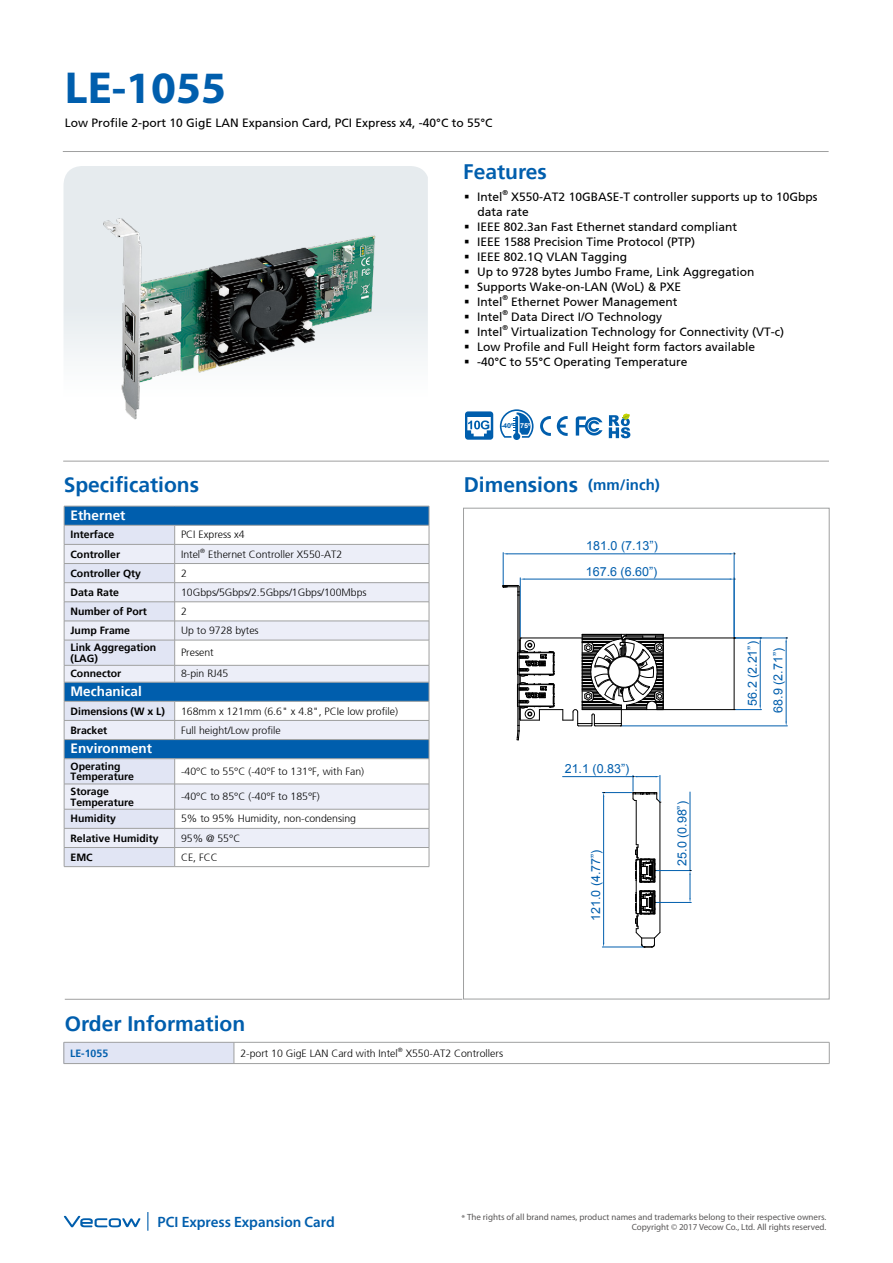
<style>
.page{position:relative;width:893px;height:1263px;background:#fff}
.page>*{position:absolute;margin:0;border:0;box-sizing:border-box;transform-origin:0 0}
.t1{font:700 45px "Myriad Pro";color:#005ead}
.t2{font:700 21px "Frutiger 65";color:#005ead}
.t3{font:600 15px "Myriad Pro";color:#005ead}
.t4{font:700 13.5px "Frutiger 65";color:#fff}
.t5{font:12.45px/26px "Arial";color:#005ead;text-align:center}
.t6{font:12px/15px "Frutiger 55 Roman";color:#000}
.t7{font:300 10.5px "Frutiger 45";color:#000}
.t8{font:700 10.5px/10.5px "Frutiger 65";color:#000}
.t9{font:700 10.5px "Frutiger 65";color:#005ead}
.t10{font:9px/10.8px "Myriad Pro";color:#595757;text-align:right}
.t11{font:7.05px "Frutiger 55 Roman";color:#000}
.t12{font:700 6.75px "Arial";color:#005ead;scale:1.07 1}
.t13{font:300 6.15px "Frutiger 45";color:#000}
.s1{color:#fff}
.s2{font-size:15px}
</style>
<div class="page">
<div style="left:64px;top:166px;width:364px;height:192px;background:#e6ebee"></div>
<hr style="left:63px;top:461px;width:766px;height:1px;background:#9fa0a0">
<hr style="left:63px;top:151px;width:766px;height:1px;background:#9fa0a0">
<hr style="left:65px;top:999px;width:397px;height:1px;background:#9fa0a0">
<svg style="left:64px;top:1216px;width:76px;height:11px"></svg>
<svg style="left:147px;top:1212px;width:1px;height:19px"></svg>
<div style="left:64px;top:1042px;width:170px;height:21px;background:#e1e5f4"></div>
<hr style="left:64px;top:1042px;width:170px;height:1px;background:#9fa0a0">
<svg style="left:64px;top:1042px;width:1px;height:21px"></svg>
<hr style="left:234px;top:1042px;width:595px;height:1px;background:#9fa0a0">
<svg style="left:234px;top:1042px;width:1px;height:21px"></svg>
<svg style="left:829px;top:1042px;width:1px;height:21px"></svg>
<hr style="left:64px;top:1063px;width:170px;height:1px;background:#9fa0a0">
<hr style="left:234px;top:1063px;width:595px;height:1px;background:#9fa0a0">
<svg style="left:175px;top:507px;width:254px;height:37px"></svg>
<svg style="left:175px;top:545px;width:254px;height:302px"></svg>
<hr style="left:175px;top:682px;width:254px;height:1px;background:#9fa0a0">
<hr style="left:175px;top:701px;width:254px;height:1px;background:#9fa0a0">
<hr style="left:175px;top:720px;width:254px;height:1px;background:#9fa0a0">
<hr style="left:175px;top:739px;width:254px;height:1px;background:#9fa0a0">
<hr style="left:175px;top:758px;width:254px;height:1px;background:#9fa0a0">
<hr style="left:175px;top:784px;width:254px;height:1px;background:#9fa0a0">
<hr style="left:175px;top:809px;width:254px;height:1px;background:#9fa0a0">
<hr style="left:175px;top:866px;width:254px;height:1px;background:#9fa0a0">
<hr style="left:175px;top:506px;width:254px;height:1px;background:#9fa0a0">
<hr style="left:175px;top:525px;width:254px;height:1px;background:#9fa0a0">
<hr style="left:175px;top:544px;width:254px;height:1px;background:#9fa0a0">
<hr style="left:175px;top:563px;width:254px;height:1px;background:#9fa0a0">
<hr style="left:175px;top:582px;width:254px;height:1px;background:#9fa0a0">
<hr style="left:175px;top:601px;width:254px;height:1px;background:#9fa0a0">
<hr style="left:175px;top:621px;width:254px;height:1px;background:#9fa0a0">
<hr style="left:175px;top:640px;width:254px;height:1px;background:#9fa0a0">
<hr style="left:175px;top:665px;width:254px;height:1px;background:#9fa0a0">
<hr style="left:175px;top:828px;width:254px;height:1px;background:#9fa0a0">
<hr style="left:175px;top:847px;width:254px;height:1px;background:#9fa0a0">
<svg style="left:429px;top:506px;width:1px;height:360px"></svg>
<svg style="left:64px;top:506px;width:111px;height:361px;background:#bfcfe5"></svg>
<img style="left:100px;top:210px;width:298px;height:210px">
<hr style="left:520px;top:578px;width:1px;height:59px;background:#005ead">
<hr style="left:524px;top:579px;width:206px;height:1px;background:#005ead">
<hr style="left:503px;top:553px;width:1px;height:32px;background:#005ead">
<hr style="left:734px;top:553px;width:1px;height:84px;background:#005ead">
<hr style="left:507px;top:554px;width:223px;height:1px;background:#005ead">
<hr style="left:760px;top:642px;width:1px;height:63px;background:#005ead">
<svg style="left:735px;top:705px;width:26px;height:5px"></svg>
<hr style="left:622px;top:726px;width:165px;height:1px;background:#005ead">
<hr style="left:735px;top:638px;width:52px;height:1px;background:#005ead">
<hr style="left:786px;top:642px;width:1px;height:80px;background:#005ead">
<svg style="left:735px;top:638px;width:26px;height:4px"></svg>
<hr style="left:519px;top:595px;width:1px;height:130px;background:#000">
<hr style="left:518px;top:595px;width:1px;height:130px;background:#000">
<svg style="left:503px;top:578px;width:21px;height:18px"></svg>
<hr style="left:663px;top:638px;width:71px;height:1px;background:#000">
<hr style="left:734px;top:638px;width:1px;height:72px;background:#000">
<hr style="left:647px;top:709px;width:87px;height:1px;background:#000">
<svg style="left:517px;top:634px;width:147px;height:106px"></svg>
<hr style="left:636px;top:860px;width:1px;height:53px;background:#000">
<hr style="left:636px;top:800px;width:1px;height:45px;background:#000">
<hr style="left:660px;top:802px;width:1px;height:130px;background:#000">
<hr style="left:563px;top:776px;width:70px;height:1px;background:#005ead">
<hr style="left:602px;top:947px;width:41px;height:1px;background:#005ead">
<hr style="left:602px;top:792px;width:30px;height:1px;background:#005ead">
<hr style="left:603px;top:797px;width:1px;height:146px;background:#005ead">
<svg style="left:632px;top:775px;width:29px;height:28px"></svg>
<hr style="left:656px;top:902px;width:35px;height:1px;background:#005ead">
<hr style="left:656px;top:870px;width:35px;height:1px;background:#005ead">
<hr style="left:690px;top:792px;width:1px;height:78px;background:#005ead">
<svg style="left:635px;top:891px;width:25px;height:57px"></svg>
<svg style="left:635px;top:844px;width:21px;height:39px"></svg>
<svg style="left:689px;top:870px;width:2px;height:32px"></svg>
<svg style="left:609px;top:414px;width:21px;height:24px"></svg>
<svg style="left:576px;top:416px;width:26px;height:20px"></svg>
<svg style="left:540px;top:416px;width:28px;height:20px"></svg>
<svg style="left:465px;top:411px;width:28px;height:29px"></svg>
<svg style="left:500px;top:409px;width:33px;height:31px"></svg>
<h1 class="t1" style="left:65px;top:58px;width:163px">LE-1055</h1>
<p class="t6" style="left:65px;top:115px;width:429px">Low Profile 2-port 10 GigE LAN Expansion Card, PCI Express x4, -40°C to 55°C</p>
<h2 class="t2" style="left:463px;top:160px;width:85px">Features</h2>
<p class="t6" style="left:477px;top:189px;width:27px">Intel</p>
<p class="t11" style="left:502px;top:188px;width:7px">®</p>
<p class="t6" style="left:477px;top:189px;width:342px;text-indent:34px">X550-AT2 10GBASE-T controller supports up to 10Gbps data rate<br>IEEE 802.3an Fast Ethernet standard compliant<br>IEEE 1588 Precision Time Protocol (PTP)<br>IEEE 802.1Q VLAN Tagging<br>Up to 9728 bytes Jumbo Frame, Link Aggregation<br>Supports Wake-on-LAN (WoL) &amp; PXE<br>Intel</p>
<p class="t11" style="left:502px;top:293px;width:7px">®</p>
<p class="t6" style="left:511px;top:294px;width:168px">Ethernet Power Management</p>
<p class="t6" style="left:477px;top:309px;width:27px">Intel</p>
<p class="t11" style="left:502px;top:308px;width:7px">®</p>
<p class="t6" style="left:511px;top:309px;width:152px">Data Direct I/O Technology</p>
<p class="t6" style="left:477px;top:324px;width:27px">Intel</p>
<p class="t11" style="left:502px;top:323px;width:7px">®</p>
<p class="t6" style="left:477px;top:324px;width:308px;text-indent:34px">Virtualization Technology for Connectivity (VT-c)<br>Low Profile and Full Height form factors available -40°C to 55°C Operating Temperature</p>
<h2 class="t2" style="left:64px;top:472px;width:137px">Specifications</h2>
<p class="t4" style="left:71px;top:507px;width:57px">Ethernet</p>
<p class="t8" style="left:71px;top:530px;width:45px">Interface</p>
<p class="t7" style="left:181px;top:529px;width:65px">PCI Express x4</p>
<p class="t8" style="left:71px;top:549px;width:51px">Controller</p>
<p class="t7" style="left:181px;top:548px;width:21px">Intel</p>
<p class="t13" style="left:200px;top:547px;width:6px">®</p>
<p class="t7" style="left:208px;top:548px;width:136px">Ethernet Controller X550-AT2</p>
<p class="t8" style="left:71px;top:568px;width:72px">Controller Qty</p>
<p class="t7" style="left:181px;top:567px;width:7px">2</p>
<p class="t8" style="left:71px;top:587px;width:50px">Data Rate</p>
<p class="t7" style="left:181px;top:586px;width:187px">10Gbps/5Gbps/2.5Gbps/1Gbps/100Mbps</p>
<p class="t8" style="left:71px;top:606px;width:78px">Number of Port</p>
<p class="t7" style="left:181px;top:605px;width:7px">2</p>
<p class="t8" style="left:71px;top:625px;width:61px">Jump Frame</p>
<p class="t7" style="left:181px;top:625px;width:79px">Up to 9728 bytes</p>
<p class="t8" style="left:71px;top:642px;width:87px">Link Aggregation (LAG)</p>
<p class="t7" style="left:181px;top:647px;width:34px">Present</p>
<p class="t8" style="left:71px;top:668px;width:52px">Connector</p>
<p class="t7" style="left:181px;top:668px;width:49px">8-pin RJ45</p>
<p class="t4" style="left:71px;top:683px;width:73px">Mechanical</p>
<p class="t8" style="left:71px;top:706px;width:96px">Dimensions (W x L)</p>
<p class="t7" style="left:181px;top:705px;width:219px">168mm x 121mm (6.6" x 4.8", PCIe low profile)</p>
<p class="t8" style="left:71px;top:725px;width:38px">Bracket</p>
<p class="t7" style="left:181px;top:724px;width:101px">Full height/Low profile</p>
<p class="t4" style="left:71px;top:740px;width:83px">Environment</p>
<p class="t8" style="left:71px;top:761px;width:65px">Operating<br>Temperature</p>
<p class="t7" style="left:181px;top:765px;width:185px">-40°C to 55°C (-40°F to 131°F, with Fan)</p>
<p class="t8" style="left:71px;top:786px;width:65px">Storage<br>Temperature</p>
<p class="t7" style="left:181px;top:791px;width:140px">-40°C to 85°C (-40°F to 185°F)</p>
<p class="t8" style="left:71px;top:814px;width:47px">Humidity</p>
<p class="t7" style="left:181px;top:813px;width:177px">5% to 95% Humidity, non-condensing</p>
<p class="t8" style="left:71px;top:833px;width:90px">Relative Humidity</p>
<p class="t7" style="left:181px;top:832px;width:61px">95% @ 55°C</p>
<p class="t8" style="left:71px;top:852px;width:24px">EMC</p>
<p class="t7" style="left:181px;top:851px;width:38px">CE, FCC</p>
<p class="t12" style="left:501px;top:421px;width:29px">-40º <span class="s1">75º</span></p>
<h2 class="t2" style="left:464px;top:472px;width:198px">Dimensions <span class="s2">(mm/inch)</span></h2>
<p class="t5" style="left:586px;top:533px;width:73px">181.0 (7.13”)</p>
<p class="t5" style="left:586px;top:558px;width:73px">167.6 (6.60”)</p>
<p class="t5" style="left:565px;top:756px;width:66px">21.1 (0.83”)</p>
<p class="t5" style="left:583px;top:921px;width:73px;rotate:-90deg">121.0 (4.77”)</p>
<p class="t5" style="left:669px;top:866px;width:66px;rotate:-90deg">25.0 (0.98”)</p>
<h2 class="t2" style="left:65px;top:1012px;width:182px">Order Information</h2>
<p class="t9" style="left:70px;top:1047px;width:39px">LE-1055</p>
<p class="t7" style="left:240px;top:1047px;width:159px">2-port 10 GigE LAN Card with Intel</p>
<p class="t13" style="left:398px;top:1046px;width:6px">®</p>
<p class="t7" style="left:406px;top:1047px;width:99px">X550-AT2 Controllers</p>
<p class="t5" style="left:739px;top:713px;width:73px;rotate:-90deg">56.2 (2.21”)<br>68.9 (2.71”)</p>
<p class="t3" style="left:157px;top:1212px;width:179px">PCI Express Expansion Card</p>
<p class="t10" style="left:461px;top:1211px;width:366px">* The rights of all brand names, product names and trademarks belong to their respective owners.<br>Copyright © 2017 Vecow Co., Ltd. All rights reserved.</p>
</div>
